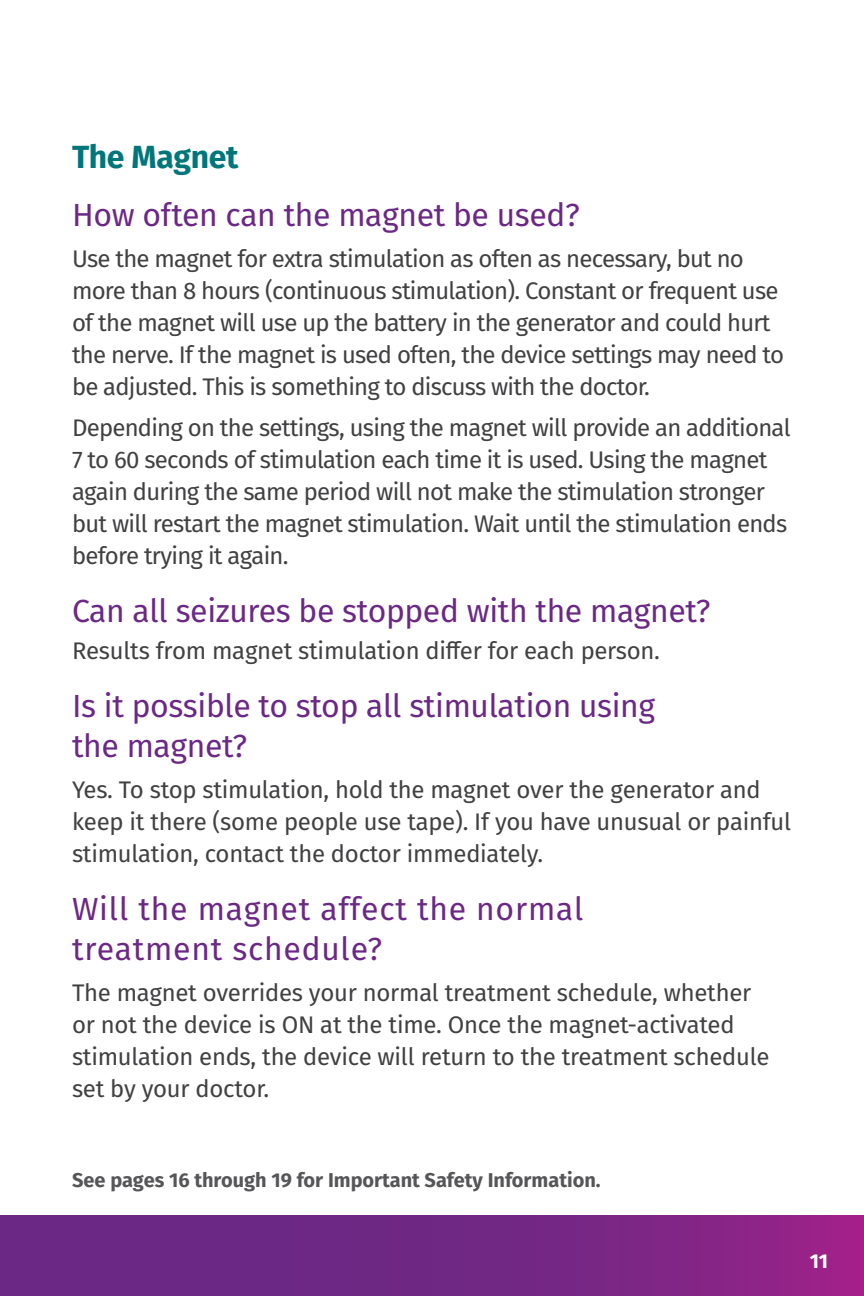
<style>
.page{position:relative;width:864px;height:1296px;background:#fff}
.page>*{position:absolute;margin:0;border:0;box-sizing:border-box;transform-origin:0 0}
.t1{font:32px/40px "Fira Sans";letter-spacing:-.01em;color:#6b2884}
.t2{font:32px/40px "Fira Sans";letter-spacing:.025em;color:#6b2884}
.t3{font:700 32px "Fira Sans";letter-spacing:-.01em;color:#00767b}
.t4{font:24px/32px "Fira Sans";letter-spacing:-.03em;color:#414042}
.t5{font:24px/32px "Fira Sans";letter-spacing:-.01em;color:#414042}
.t6{font:700 20px "Fira Sans";color:#565659}
.t7{font:700 20px "Fira Sans";color:#fff}
</style>
<div class="page">
<svg style="left:1px;top:1215px;width:863px;height:81px;background:#762684"></svg>
<hr style="left:0;top:1215px;width:1px;height:81px;background:#6b2884">
<h1 class="t3" style="left:72px;top:130px;width:168px">The Magnet</h1>
<h1 class="t1" style="left:72px;top:194px;width:509px">How often can the magnet be used?</h1>
<p class="t4" style="left:72px;top:242px;width:714px">Use the magnet for extra stimulation as often as necessary, but no more than 8 hours (continuous stimulation). Constant or frequent use of the magnet will use up the battery in the generator and could hurt the nerve. If the magnet is used often, the device settings may need to be adjusted. This is something to discuss with the doctor.</p>
<p class="t4" style="left:72px;top:411px;width:720px">Depending on the settings, using the magnet will provide an additional 7 to 60 seconds of stimulation each time it is used. Using the magnet again during the same period will not make the stimulation stronger but will restart the magnet stimulation. Wait until the stimulation ends before trying it again.</p>
<h1 class="t1" style="left:72px;top:590px;width:640px">Can all seizures be stopped with the magnet?</h1>
<p class="t5" style="left:72px;top:634px;width:590px">Results from magnet stimulation differ for each person.</p>
<h1 class="t1" style="left:72px;top:685px;width:585px">Is it possible to stop all stimulation using the magnet?</h1>
<p class="t5" style="left:72px;top:773px;width:721px">Yes. To stop stimulation, hold the magnet over the generator and keep it there (some people use tape). If you have unusual or painful stimulation, contact the doctor immediately.</p>
<h1 class="t2" style="left:72px;top:888px;width:513px">Will the magnet affect the normal treatment schedule?</h1>
<p class="t5" style="left:72px;top:976px;width:699px">The magnet overrides your normal treatment schedule, whether or not the device is ON at the time. Once the magnet-activated stimulation ends, the device will return to the treatment schedule set by your doctor.</p>
<p class="t6" style="left:72px;top:1164px;width:530px">See pages 16 through 19 for Important Safety Information.</p>
<p class="t7" style="left:810px;top:1244px;width:20px">11</p>
</div>
